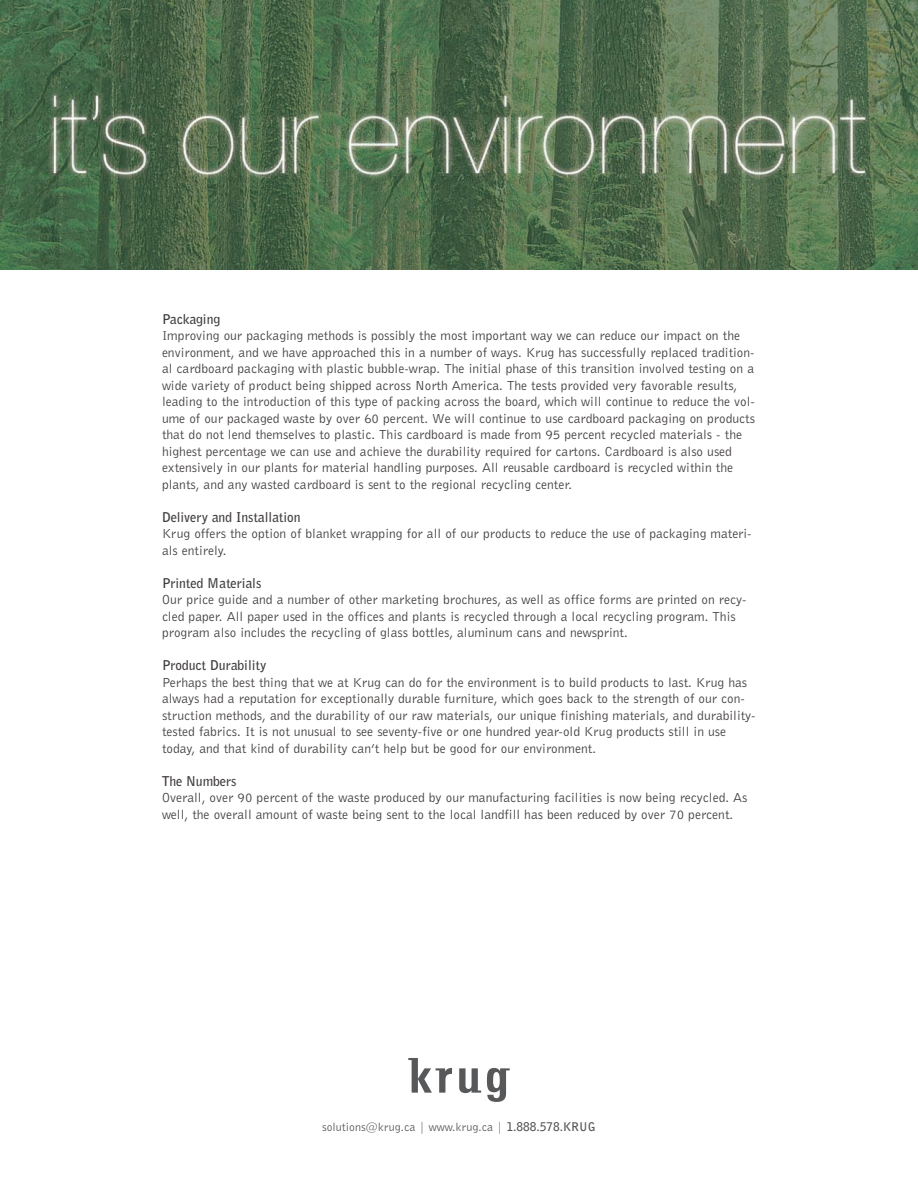
<style>
.page{position:relative;width:918px;height:1188px;background:#fff}
.page>*{position:absolute;margin:0;border:0;box-sizing:border-box;transform-origin:0 0}
.t1{font:13.5px/16.5px "Bell Gothic BT";color:#413e3d}
.t2{font:700 13.5px "Bell Gothic BT";color:#413e3d}
.t3{font:12px "Bell Gothic BT";color:#57585a}
.s1{font-weight:700}
</style>
<div class="page">
<img style="left:0;top:0;width:918px;height:270px">
<svg style="left:408px;top:1058px;width:44px;height:35px"></svg>
<svg style="left:487px;top:1068px;width:23px;height:34px"></svg>
<svg style="left:459px;top:1068px;width:22px;height:25px"></svg>
<p class="t2" style="left:162px;top:314px;width:60px">Packaging</p>
<p class="t1" style="left:162px;top:329px;width:595px">Improving our packaging methods is possibly the most important way we can reduce our impact on the environment, and we have approached this in a number of ways. Krug has successfully replaced tradition&shy;al cardboard packaging with plastic bubble-wrap. The initial phase of this transition involved testing on a wide variety of product being shipped across North America. The tests provided very favorable results, leading to the introduction of this type of packing across the board, which will continue to reduce the vol&shy;ume of our packaged waste by over 60 percent. We will continue to use cardboard packaging on products that do not lend themselves to plastic. This cardboard is made from 95 percent recycled materials - the highest percentage we can use and achieve the durability required for cartons. Cardboard is also used extensively in our plants for material handling purposes. All reusable cardboard is recycled within the plants, and any wasted cardboard is sent to the regional recycling center.</p>
<p class="t2" style="left:162px;top:512px;width:140px">Delivery and Installation</p>
<p class="t1" style="left:162px;top:527px;width:591px">Krug offers the option of blanket wrapping for all of our products to reduce the use of packaging materi&shy;als entirely.</p>
<p class="t2" style="left:162px;top:578px;width:101px">Printed Materials</p>
<p class="t1" style="left:162px;top:593px;width:586px">Our price guide and a number of other marketing brochures, as well as office forms are printed on recy&shy;cled paper. All paper used in the offices and plants is recycled through a local recycling program. This program also includes the recycling of glass bottles, aluminum cans and newsprint.</p>
<p class="t2" style="left:162px;top:661px;width:106px">Product Durability</p>
<p class="t1" style="left:162px;top:675px;width:595px">Perhaps the best thing that we at Krug can do for the environment is to build products to last. Krug has always had a reputation for exceptionally durable furniture, which goes back to the strength of our con&shy;struction methods, and the durability of our raw materials, our unique finishing materials, and durability&shy;tested fabrics. It is not unusual to see seventy-five or one hundred year-old Krug products still in use today, and that kind of durability can’t help but be good for our environment.</p>
<p class="t2" style="left:162px;top:776px;width:76px">The Numbers</p>
<p class="t1" style="left:162px;top:791px;width:587px">Overall, over 90 percent of the waste produced by our manufacturing facilities is now being recycled. As well, the overall amount of waste being sent to the local landfill has been reduced by over 70 percent.</p>
<p class="t3" style="left:322px;top:1123px;width:275px">solutions@krug.ca | www.krug.ca | <span class="s1">1.888.578.KRUG</span></p>
</div>
